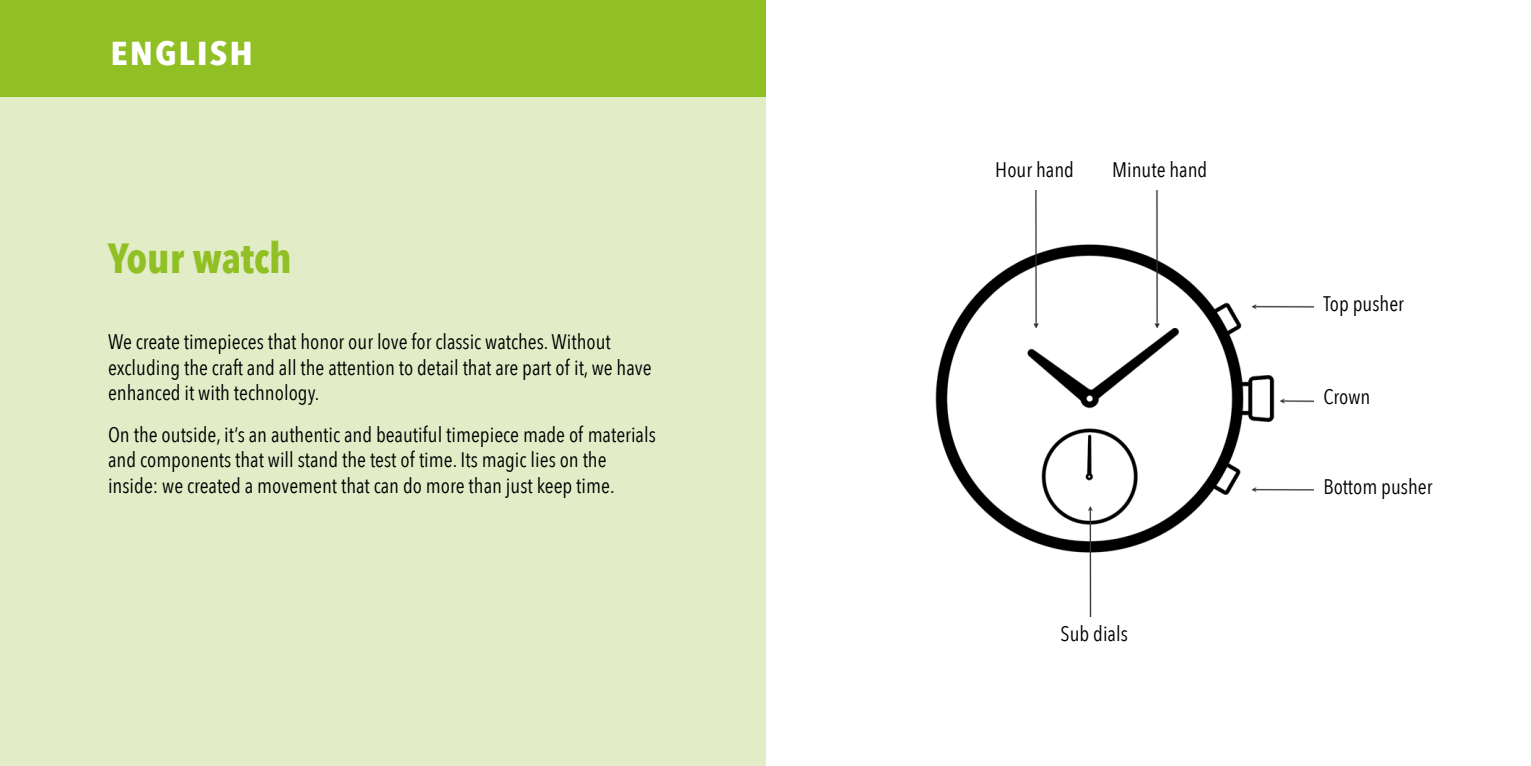
<style>
.page{position:relative;width:1531px;height:766px;background:#fff}
.page>*{position:absolute;margin:0;border:0;box-sizing:border-box;transform-origin:0 0}
.t1{font:700 42px "Avenir Next Condensed";color:#91c025}
.t2{font:700 33px "Avenir Next Condensed";letter-spacing:.05em;color:#fff;scale:1.17 1}
.t3{font:21px/25.2px "Avenir Next Condensed";color:#000}
</style>
<div class="page">
<div style="left:0;top:0;width:765px;height:765px;background:#e2ecc7"></div>
<img style="left:935px;top:190px;width:378px;height:426px">
<div style="left:0;top:0;width:765px;height:96px;background:#91c025"></div>
<h2 class="t2" style="left:111px;top:33px;width:123px">ENGLISH</h2>
<h1 class="t1" style="left:108px;top:232px;width:185px">Your watch</h1>
<p class="t3" style="left:108px;top:328px;width:545px">We create timepieces that honor our love for classic watches. Without excluding the craft and all the attention to detail that are part of it, we have enhanced it with technology.</p>
<p class="t3" style="left:108px;top:421px;width:549px">On the outside, it’s an authentic and beautiful timepiece made of materials and components that will stand the test of time. Its magic lies on the inside: we created a movement that can do more than just keep time.</p>
<p class="t3" style="left:995px;top:155px;width:80px">Hour hand</p>
<p class="t3" style="left:1112px;top:155px;width:97px">Minute hand</p>
<p class="t3" style="left:1060px;top:619px;width:69px">Sub dials</p>
<p class="t3" style="left:1323px;top:289px;width:82px">Top pusher</p>
<p class="t3" style="left:1323px;top:382px;width:48px">Crown</p>
<p class="t3" style="left:1323px;top:472px;width:111px">Bottom pusher</p>
</div>
